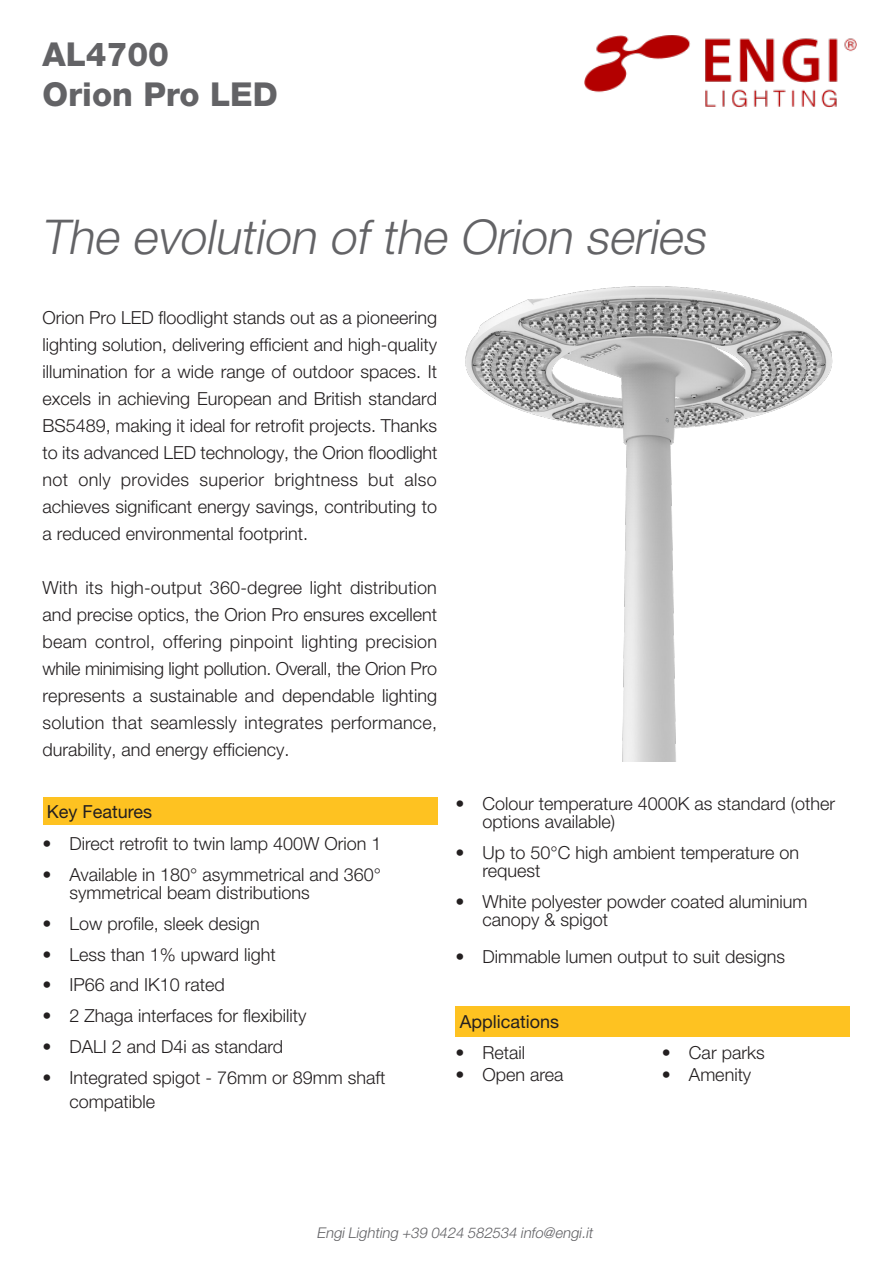
<style>
.page{position:relative;width:893px;height:1263px;background:#fff}
.page>*{position:absolute;margin:0;border:0;box-sizing:border-box;transform-origin:0 0}
.t1{font:italic 300 48px "Helvetica Neue LT Std";color:#636366}
.t2{font:800 33px/39.6px "Helvetica Neue LT Std";color:#636366}
.t3{font:300 18px/27px "Helvetica Neue LT Std";color:#231f20}
.t4{font:18px "Helvetica Neue LT Std";color:#231f20}
.t5{font:italic 300 14.7px "Helvetica Neue LT Std";color:#636366}
</style>
<div class="page">
<div style="left:455px;top:1006px;width:395px;height:30px;background:#fec221"></div>
<div style="left:43px;top:797px;width:394px;height:28px;background:#fec221"></div>
<img style="left:465px;top:286px;width:368px;height:475px">
<img style="left:585px;top:35px;width:271px;height:73px">
<h2 class="t2" style="left:43px;top:34px;width:237px">AL4700<br>Orion Pro LED</h2>
<p class="t1" style="left:41px;top:208px;width:676px">The evolution of the Orion series</p>
<p class="t3" style="left:43px;top:304px;width:396px;text-align:justify">Orion Pro LED floodlight stands out as a pioneering lighting solution, delivering efficient and high-quality illumination for a wide range of outdoor spaces. It excels in achieving European and British standard BS5489, making it ideal for retrofit projects. Thanks to its advanced LED technology, the Orion floodlight not only provides superior brightness but also achieves significant energy savings, contributing to a reduced environmental footprint.</p>
<p class="t3" style="left:43px;top:574px;width:396px;text-align:justify">With its high-output 360-degree light distribution and precise optics, the Orion Pro ensures excellent beam control, offering pinpoint lighting precision while minimising light pollution. Overall, the Orion Pro represents a sustainable and dependable lighting solution that seamlessly integrates performance, durability, and energy efficiency.</p>
<p class="t4" style="left:47px;top:801px;width:107px">Key Features</p>
<p class="t3" style="left:43px;top:830px;width:341px">• Direct retrofit to twin lamp 400W Orion 1</p>
<p class="t3" style="left:70px;top:865px;width:313px;line-height:18px;text-indent:-27px">• Available in 180° asymmetrical and 360° symmetrical beam distributions</p>
<p class="t3" style="left:43px;top:910px;width:219px">• Low profile, sleek design</p>
<p class="t3" style="left:43px;top:940px;width:235px">• Less than 1% upward light</p>
<p class="t3" style="left:43px;top:971px;width:184px">• IP66 and IK10 rated</p>
<p class="t3" style="left:43px;top:1002px;width:266px">• 2 Zhaga interfaces for flexibility</p>
<p class="t3" style="left:43px;top:1033px;width:242px">• DALI 2 and D4i as standard</p>
<p class="t3" style="left:70px;top:1065px;width:318px;line-height:24px;text-indent:-27px">• Integrated spigot - 76mm or 89mm shaft compatible</p>
<p class="t3" style="left:482px;top:794px;width:354px;line-height:18px;text-indent:-27px">• Colour temperature 4000K as standard (other options available)</p>
<p class="t3" style="left:482px;top:843px;width:318px;line-height:18px;text-indent:-27px">• Up to 50°C high ambient temperature on request</p>
<p class="t3" style="left:482px;top:892px;width:326px;line-height:18px;text-indent:-27px">• White polyester powder coated aluminium canopy &amp; spigot</p>
<p class="t3" style="left:455px;top:942px;width:331px">• Dimmable lumen output to suit designs</p>
<p class="t4" style="left:460px;top:1011px;width:101px">Applications</p>
<p class="t3" style="left:455px;top:1039px;width:71px">• Retail</p>
<p class="t3" style="left:455px;top:1060px;width:110px">• Open area</p>
<p class="t3" style="left:662px;top:1039px;width:104px">• Car parks</p>
<p class="t3" style="left:662px;top:1060px;width:91px">• Amenity</p>
<p class="t5" style="left:317px;top:1224px;width:280px">Engi Lighting +39 0424 582534 info@engi.it</p>
</div>
